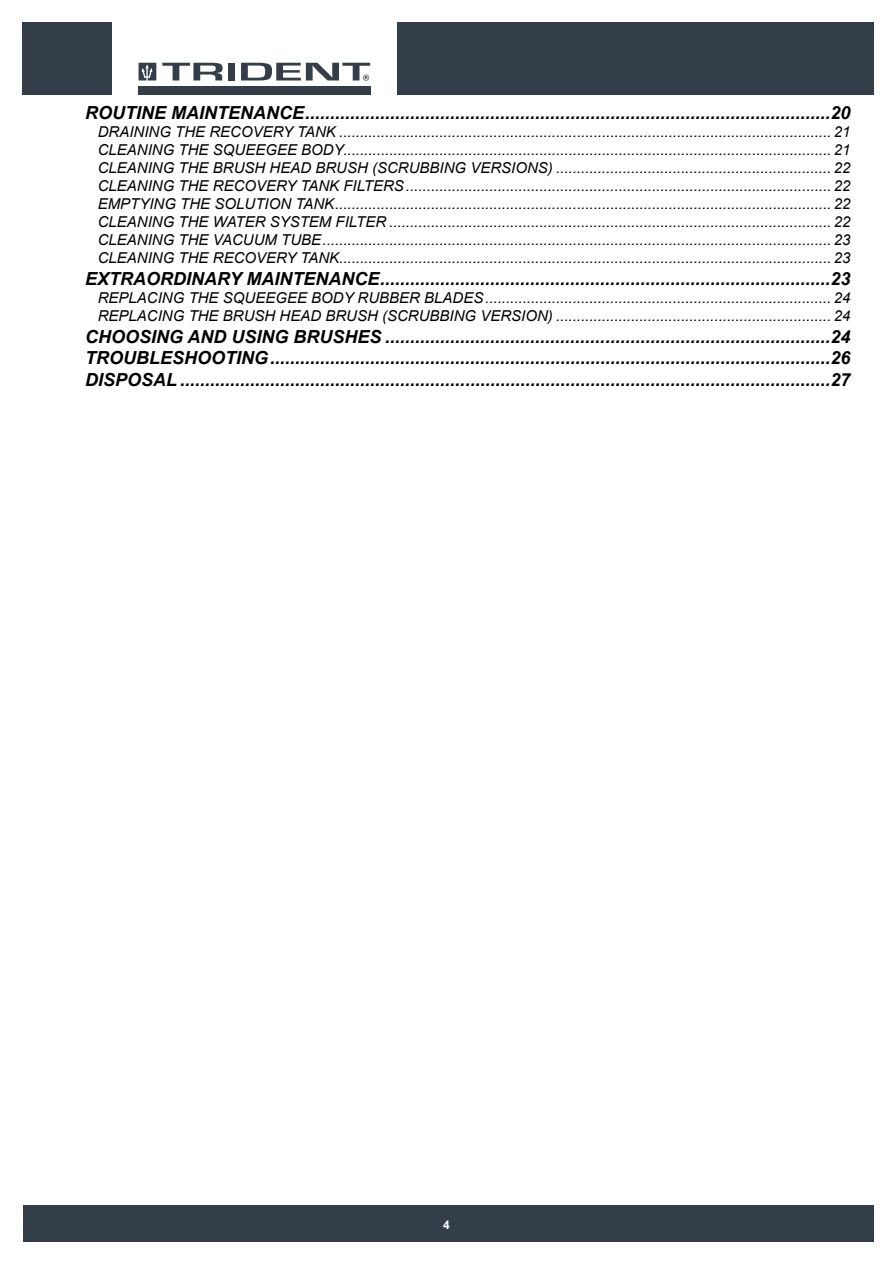
<style>
.page{position:relative;width:893px;height:1263px;background:#fff}
.page>*{position:absolute;margin:0;border:0;box-sizing:border-box;transform-origin:0 0}
.t1{font:italic 700 18px/21.6px "Arial";color:#000;text-align:justify}
.t2{font:italic 15px/18px "Arial";color:#000;text-align:justify}
.t3{font:700 12px "Arial";color:#fff}
</style>
<div class="page">
<div style="left:23px;top:1205px;width:850px;height:37px;background:#343e48"></div>
<div style="left:397px;top:22px;width:476px;height:73px;background:#343e48"></div>
<svg style="left:162px;top:63px;width:61px;height:17px"></svg>
<div style="left:228px;top:63px;width:7px;height:17px;background:#343e48"></div>
<div style="left:138px;top:86px;width:233px;height:9px;background:#343e48"></div>
<svg style="left:139px;top:63px;width:17px;height:17px"></svg>
<svg style="left:241px;top:63px;width:129px;height:18px"></svg>
<div style="left:22px;top:22px;width:90px;height:73px;background:#343e48"></div>
<p class="t1" style="left:85px;top:103px;width:767px">ROUTINE MAINTENANCE.........................................................................................................20</p>
<p class="t2" style="left:98px;top:123px;width:754px">DRAINING THE RECOVERY TANK ...................................................................................................................... 21<br>CLEANING THE SQUEEGEE BODY..................................................................................................................... 21<br>CLEANING THE BRUSH HEAD BRUSH (SCRUBBING VERSIONS) .................................................................. 22<br>CLEANING THE RECOVERY TANK FILTERS...................................................................................................... 22<br>EMPTYING THE SOLUTION TANK....................................................................................................................... 22<br>CLEANING THE WATER SYSTEM FILTER .......................................................................................................... 22<br>CLEANING THE VACUUM TUBE.......................................................................................................................... 23<br>CLEANING THE RECOVERY TANK...................................................................................................................... 23</p>
<p class="t1" style="left:85px;top:268px;width:767px">EXTRAORDINARY MAINTENANCE..........................................................................................23</p>
<p class="t2" style="left:98px;top:289px;width:754px">REPLACING THE SQUEEGEE BODY RUBBER BLADES................................................................................... 24<br>REPLACING THE BRUSH HEAD BRUSH (SCRUBBING VERSION) .................................................................. 24</p>
<p class="t1" style="left:85px;top:326px;width:767px">CHOOSING AND USING BRUSHES .........................................................................................24<br>TROUBLESHOOTING................................................................................................................26<br>DISPOSAL ..................................................................................................................................27</p>
<p class="t3" style="left:443px;top:1216px;width:8px">4</p>
</div>
